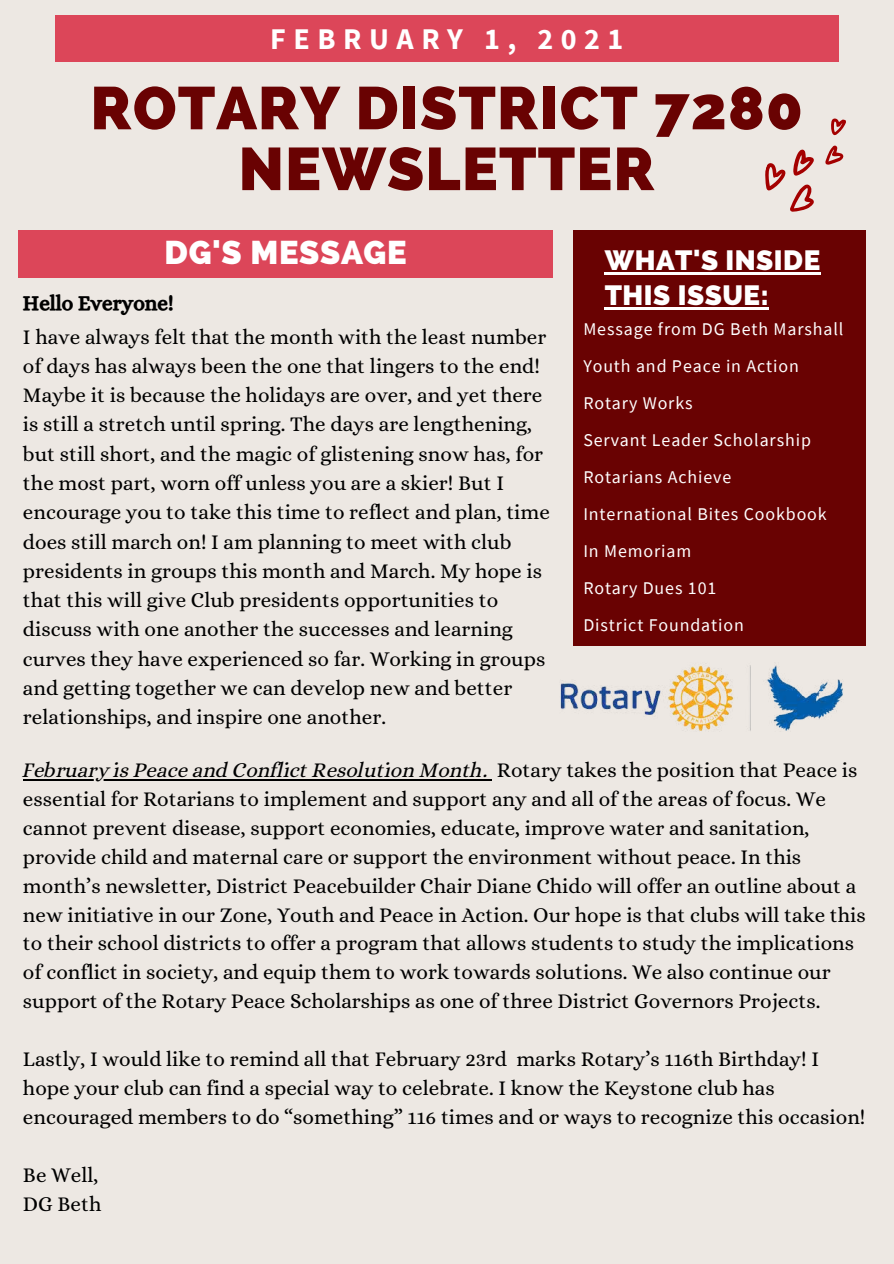
<style>
.page{position:relative;width:894px;height:1264px;background:#fff}
.page>*{position:absolute;margin:0;border:0;box-sizing:border-box;transform-origin:0 0}
.t1{font:800 60px/60.8px "Raleway";letter-spacing:.02em;color:#690202;text-align:center}
.t2{font:800 32.7px "Raleway";letter-spacing:.02em;color:#fff}
.t3{font:700 30px "Source Sans Pro";letter-spacing:.25em;color:#fff}
.t4{font:800 27.75px/34.7px "Raleway";letter-spacing:.02em;color:#fff}
.t5{font:21px/29.2px "Alice";color:#000}
.t6{font:21px "CA Generated";color:#000}
.t7{font:17.85px/37px "Source Sans Pro";letter-spacing:.05em;color:#fff}
.s1{font-family:"Alice"}
</style>
<div class="page">
<div style="left:0;top:0;width:893px;height:1263px;background:#ede8e3"></div>
<div style="left:572px;top:431px;width:293px;height:214px;background:#690202"></div>
<div style="left:572px;top:231px;width:293px;height:218px;background:#690202"></div>
<div style="left:55px;top:16px;width:783px;height:46px;background:#dc4659"></div>
<div style="left:19px;top:231px;width:533px;height:46px;background:#dc4659"></div>
<svg style="left:765px;top:118px;width:81px;height:94px"></svg>
<hr style="left:23px;top:778px;width:464px;height:2px;background:#000">
<img style="left:560px;top:621px;width:304px;height:110px">
<hr style="left:604px;top:272px;width:216px;height:3px;background:#fff">
<hr style="left:604px;top:307px;width:164px;height:2px;background:#fff">
<h3 class="t3" style="left:270px;top:20px;width:354px">FEBRUARY 1, 2021</h3>
<h1 class="t1" style="left:90px;top:78px;width:713px">ROTARY DISTRICT 7280<br>NEWSLETTER</h1>
<h2 class="t2" style="left:164px;top:233px;width:243px">DG'S MESSAGE</h2>
<p class="t6" style="left:23px;top:291px;width:152px">Hello Everyone!</p>
<p class="t5" style="left:23px;top:322px;width:528px">I have always felt that the month with the least number of days has always been the one that lingers to the end!<br>Maybe it is because the holidays are over, and yet there is still a stretch until spring. The days are lengthening, but still short, and the magic of glistening snow has, for the most part, worn off unless you are a skier! But I encourage you to take this time to reflect and plan, time does still march on! I am planning to meet with club presidents in groups this month and March. My hope is that this will give Club presidents opportunities to discuss with one another the successes and learning curves they have experienced so far. Working in groups and getting together we can develop new and better relationships, and inspire one another.</p>
<h3 class="t4" style="left:604px;top:243px;width:217px">WHAT'S INSIDE<br>THIS ISSUE:</h3>
<p class="t7" style="left:583px;top:310px;width:261px">Message from DG Beth Marshall<br>Youth and Peace in Action<br>Rotary Works<br>Servant Leader Scholarship<br>Rotarians Achieve<br>International Bites Cookbook<br>In Memoriam<br>Rotary Dues 101<br>District Foundation</p>
<p class="t6" style="left:23px;top:758px;width:835px">February is Peace and Conflict Resolution Month. <span class="s1">Rotary takes the position that Peace is</span></p>
<p class="t5" style="left:23px;top:784px;width:844px">essential for Rotarians to implement and support any and all of the areas of focus. We cannot prevent disease, support economies, educate, improve water and sanitation, provide child and maternal care or support the environment without peace. In this month’s newsletter, District Peacebuilder Chair Diane Chido will offer an outline about a new initiative in our Zone, Youth and Peace in Action. Our hope is that clubs will take this to their school districts to offer a program that allows students to study the implications of conflict in society, and equip them to work towards solutions. We also continue our support of the Rotary Peace Scholarships as one of three District Governors Projects.</p>
<p class="t5" style="left:23px;top:1044px;width:843px">Lastly, I would like to remind all that February 23rd marks Rotary’s 116th Birthday! I hope your club can find a special way to celebrate. I know the Keystone club has encouraged members to do “something” 116 times and or ways to recognize this occasion!</p>
<p class="t5" style="left:23px;top:1160px;width:80px">Be Well,<br>DG Beth</p>
</div>
